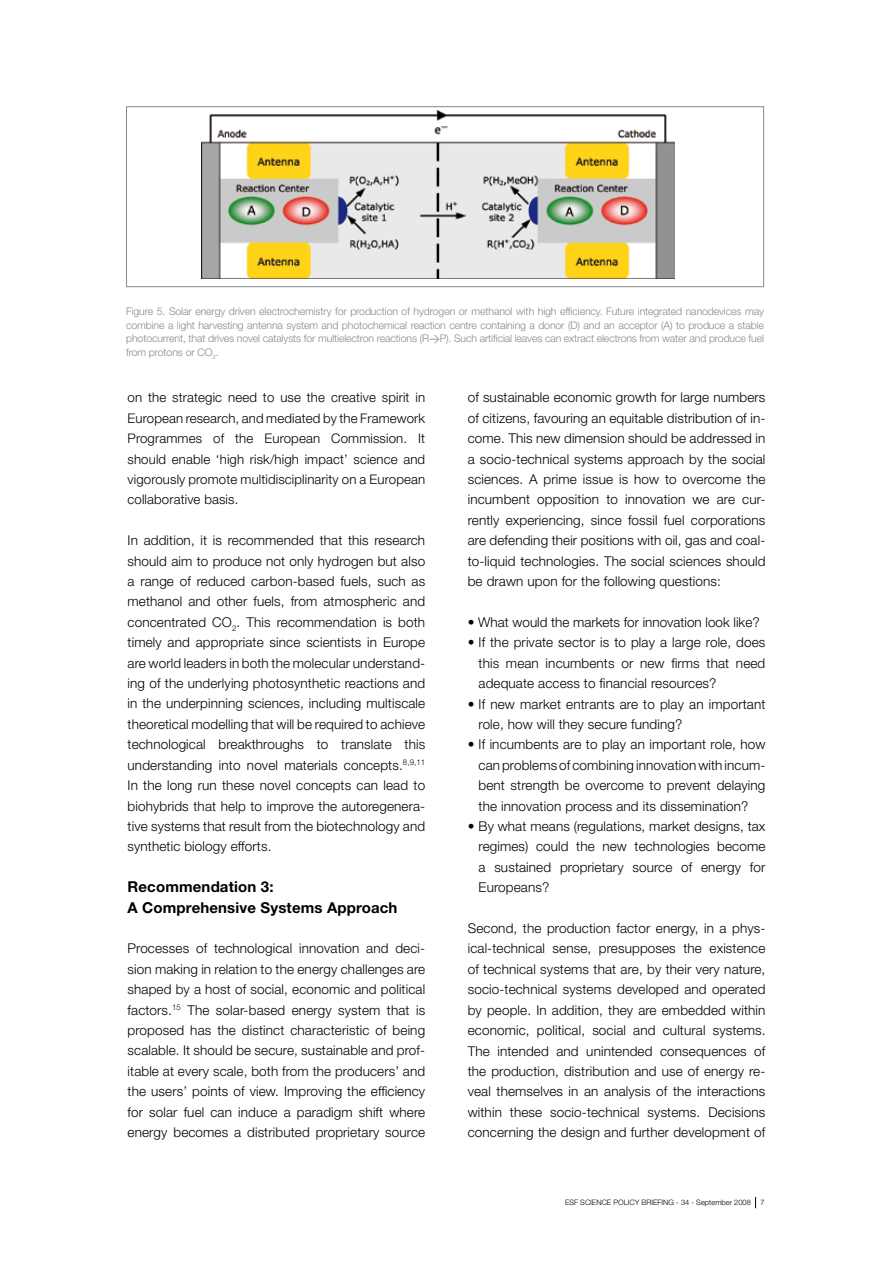
<style>
.page{position:relative;width:893px;height:1263px;background:#fff}
.page>*{position:absolute;margin:0;border:0;box-sizing:border-box;transform-origin:0 0}
.t1{font:700 15px/20.4px "Helvetica Neue LT Std";letter-spacing:.01em;color:#000}
.t2{font:300 13.5px/20.4px "Helvetica Neue LT Std";letter-spacing:.01em;color:#000;text-align:justify}
.t3{font:300 13.2px/20.4px "Helvetica Neue LT Std";letter-spacing:.01em;color:#000;text-align:justify}
.t4{font:300 10.5px/13.5px "Helvetica Neue LT Std";letter-spacing:-.01em;color:#87888a;text-align:justify}
.t5{font:300 7.5px "Helvetica Neue LT Std";color:#000}
.s1{font-family:"DIN";font-weight:400}
</style>
<div class="page">
<img style="left:202px;top:110px;width:472px;height:169px">
<div style="left:126px;top:106px;width:638px;height:181px;border:1px solid #87888a"></div>
<p class="t4" style="left:126px;top:305px;width:639px">Figure 5. Solar energy driven electrochemistry for production of hydrogen or methanol with high efficiency. Future integrated nanodevices may combine a light harvesting antenna system and photochemical reaction centre containing a donor (D) and an acceptor (A) to produce a stable photocurrent, that drives novel catalysts for multielectron reactions (R<span class="s1">&gt;</span>P). Such artificial leaves can extract electrons from water and produce fuel from protons or CO<sub>2</sub>.</p>
<p class="t3" style="left:128px;top:387px;width:299px">on the strategic need to use the creative spirit in European research, and mediated by the Framework Programmes of the European Commission. It should enable ‘high risk/high impact’ science and vigorously promote multidisciplinarity on a European collaborative basis.</p>
<p class="t2" style="left:128px;top:530px;width:299px">In addition, it is recommended that this research should aim to produce not only hydrogen but also a range of reduced carbon-based fuels, such as methanol and other fuels, from atmospheric and concentrated CO<sub>2</sub>. This recommendation is both timely and appropriate since scientists in Europe are world leaders in both the molecular understand&shy;ing of the underlying photosynthetic reactions and in the underpinning sciences, including multiscale theoretical modelling that will be required to achieve technological breakthroughs to translate this understanding into novel materials concepts.<sup>8,9,11<br></sup>In the long run these novel concepts can lead to biohybrids that help to improve the autoregenera&shy;tive systems that result from the biotechnology and synthetic biology efforts.</p>
<p class="t1" style="left:128px;top:876px;width:271px">Recommendation 3:<br>A Comprehensive Systems Approach</p>
<p class="t2" style="left:128px;top:938px;width:299px">Processes of technological innovation and deci&shy;sion making in relation to the energy challenges are shaped by a host of social, economic and political factors.<sup>15</sup> The solar-based energy system that is proposed has the distinct characteristic of being scalable. It should be secure, sustainable and prof&shy;itable at every scale, both from the producers’ and the users’ points of view. Improving the efficiency for solar fuel can induce a paradigm shift where energy becomes a distributed proprietary source</p>
<p class="t2" style="left:468px;top:387px;width:299px">of sustainable economic growth for large numbers of citizens, favouring an equitable distribution of in&shy;come. This new dimension should be addressed in a socio-technical systems approach by the social sciences. A prime issue is how to overcome the incumbent opposition to innovation we are cur&shy;rently experiencing, since fossil fuel corporations are defending their positions with oil, gas and coal&shy;to-liquid technologies. The social sciences should be drawn upon for the following questions:</p>
<p class="t2" style="left:468px;top:611px;width:293px">• What would the markets for innovation look like?</p>
<p class="t2" style="left:478px;top:632px;width:288px;text-indent:-11px">• If the private sector is to play a large role, does this mean incumbents or new firms that need adequate access to financial resources?</p>
<p class="t2" style="left:478px;top:693px;width:288px;text-indent:-11px">• If new market entrants are to play an important role, how will they secure funding?</p>
<p class="t2" style="left:478px;top:734px;width:288px;text-indent:-11px">• If incumbents are to play an important role, how can problems of combining innovation with incum&shy;bent strength be overcome to prevent delaying the innovation process and its dissemination?</p>
<p class="t2" style="left:478px;top:816px;width:288px;text-indent:-11px">• By what means (regulations, market designs, tax regimes) could the new technologies become a sustained proprietary source of energy for Europeans?</p>
<p class="t2" style="left:468px;top:918px;width:299px">Second, the production factor energy, in a phys&shy;ical-technical sense, presupposes the existence of technical systems that are, by their very nature, socio-technical systems developed and operated by people. In addition, they are embedded within economic, political, social and cultural systems.<br>The intended and unintended consequences of the production, distribution and use of energy re&shy;veal themselves in an analysis of the interactions within these socio-technical systems. Decisions concerning the design and further development of</p>
<p class="t5" style="left:565px;top:1197px;width:187px">ESF SCIENCE POLICY BRIEFING - 34 - September 2008</p>
<p class="t5" style="left:760px;top:1197px;width:6px">7</p>
</div>
